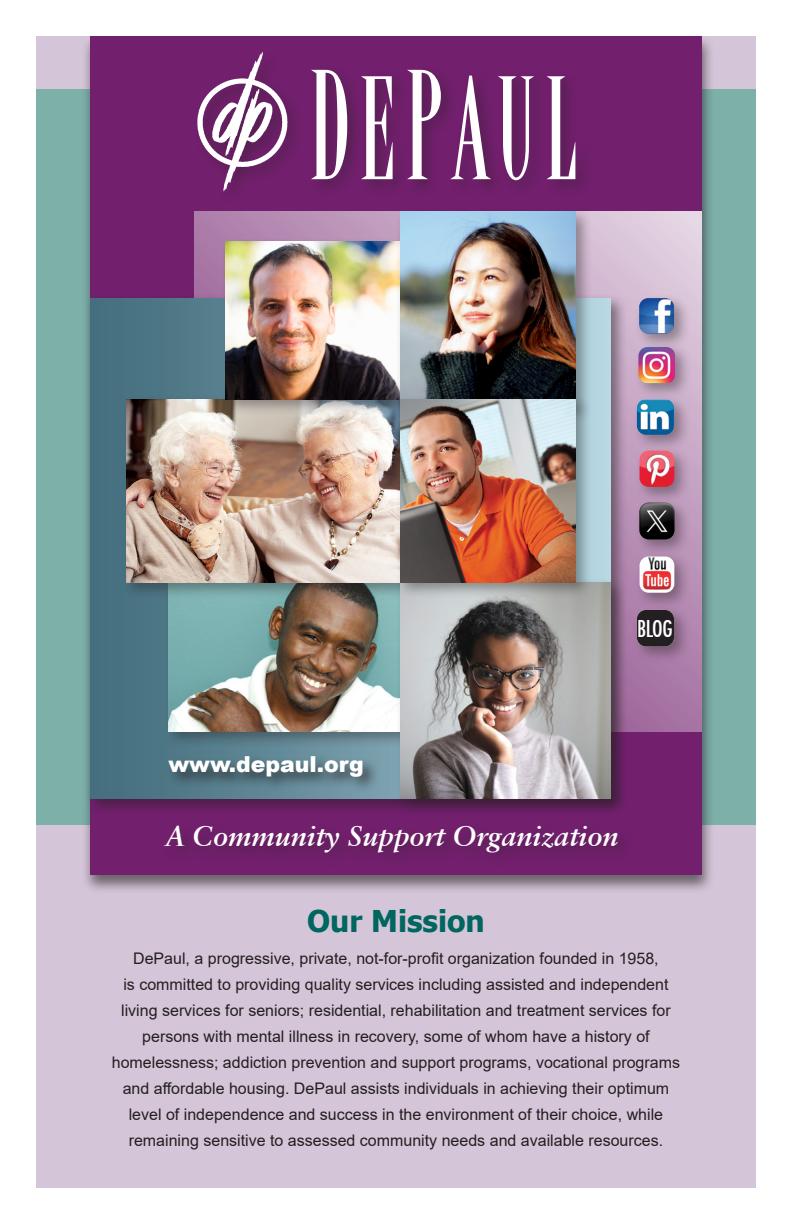
<style>
.page{position:relative;width:792px;height:1224px;background:#fff}
.page>*{position:absolute;margin:0;border:0;box-sizing:border-box;transform-origin:0 0}
.t1{font:700 30px "Tahoma";color:#00665f}
.t2{font:italic 700 28px "Garamond Retrospective S Si";color:#fff}
.t3{font:22.2px "Kudos Condensed S Si Condensed";color:#fff}
.t4{font:900 22px "Arial";color:#fff}
.t5{font:16px/26px "Arial";color:#231f20;text-align:center}
</style>
<div class="page">
<div style="left:36px;top:36px;width:720px;height:1152px;background:#d5c5d8"></div>
<div style="left:36px;top:89px;width:720px;height:736px;background:#7eb0aa"></div>
<div style="left:81px;top:34px;width:634px;height:861px;background:#231f20;opacity:.6"></div>
<div style="left:90px;top:36px;width:612px;height:839px;background:#72206d"></div>
<svg style="left:311px;top:70px;width:264px;height:110px"></svg>
<img style="left:197px;top:52px;width:93px;height:139px">
<svg style="left:194px;top:211px;width:508px;height:521px;background:#c29fc0"></svg>
<div style="left:85px;top:293px;width:543px;height:523px;background:#231f20;opacity:.5"></div>
<svg style="left:90px;top:298px;width:521px;height:501px;background:#58818f"></svg>
<div style="left:164px;top:577px;width:253px;height:171px;background:#231f20;opacity:.4"></div>
<img style="left:169px;top:599px;width:226px;height:133px">
<div style="left:121px;top:394px;width:298px;height:205px;background:#231f20;opacity:.4"></div>
<img style="left:126px;top:399px;width:269px;height:183px">
<div style="left:221px;top:237px;width:198px;height:179px;background:#231f20;opacity:.4"></div>
<img style="left:226px;top:242px;width:169px;height:157px">
<div style="left:395px;top:577px;width:233px;height:238px;background:#231f20;opacity:.4"></div>
<img style="left:400px;top:582px;width:211px;height:217px">
<div style="left:395px;top:207px;width:198px;height:216px;background:#231f20;opacity:.4"></div>
<img style="left:400px;top:212px;width:176px;height:182px">
<div style="left:395px;top:394px;width:198px;height:205px;background:#231f20;opacity:.4"></div>
<img style="left:400px;top:399px;width:176px;height:183px">
<div style="left:165px;top:752px;width:215px;height:42px;background:#231f20;opacity:.75"></div>
<div style="left:634px;top:293px;width:57px;height:58px;background:#231f20;opacity:.4"></div>
<img style="left:639px;top:298px;width:35px;height:36px">
<div style="left:632px;top:394px;width:59px;height:58px;background:#231f20;opacity:.4"></div>
<img style="left:637px;top:400px;width:37px;height:35px">
<div style="left:635px;top:498px;width:56px;height:58px;background:#231f20;opacity:.4"></div>
<img style="left:640px;top:504px;width:34px;height:35px">
<div style="left:634px;top:342px;width:58px;height:58px;background:#231f20;opacity:.4"></div>
<img style="left:638px;top:347px;width:37px;height:36px">
<div style="left:635px;top:446px;width:56px;height:58px;background:#231f20;opacity:.4"></div>
<img style="left:640px;top:451px;width:34px;height:36px">
<div style="left:635px;top:552px;width:56px;height:58px;background:#231f20;opacity:.4"></div>
<img style="left:640px;top:557px;width:34px;height:36px">
<div style="left:632px;top:605px;width:59px;height:58px;background:#231f20;opacity:.4"></div>
<svg style="left:637px;top:610px;width:37px;height:37px"></svg>
<p class="t3" style="left:637px;top:614px;width:37px">BLOG</p>
<p class="t4" style="left:169px;top:749px;width:197px">www.depaul.org</p>
<p class="t2" style="left:165px;top:819px;width:455px">A Community Support Organization</p>
<p class="t1" style="left:307px;top:900px;width:179px">Our Mission</p>
<p class="t5" style="left:112px;top:945px;width:570px">DePaul, a progressive, private, not-for-profit organization founded in 1958,<br>is committed to providing quality services including assisted and independent living services for seniors; residential, rehabilitation and treatment services for persons with mental illness in recovery, some of whom have a history of homelessness; addiction prevention and support programs, vocational programs and affordable housing. DePaul assists individuals in achieving their optimum level of independence and success in the environment of their choice, while remaining sensitive to assessed community needs and available resources.</p>
</div>
